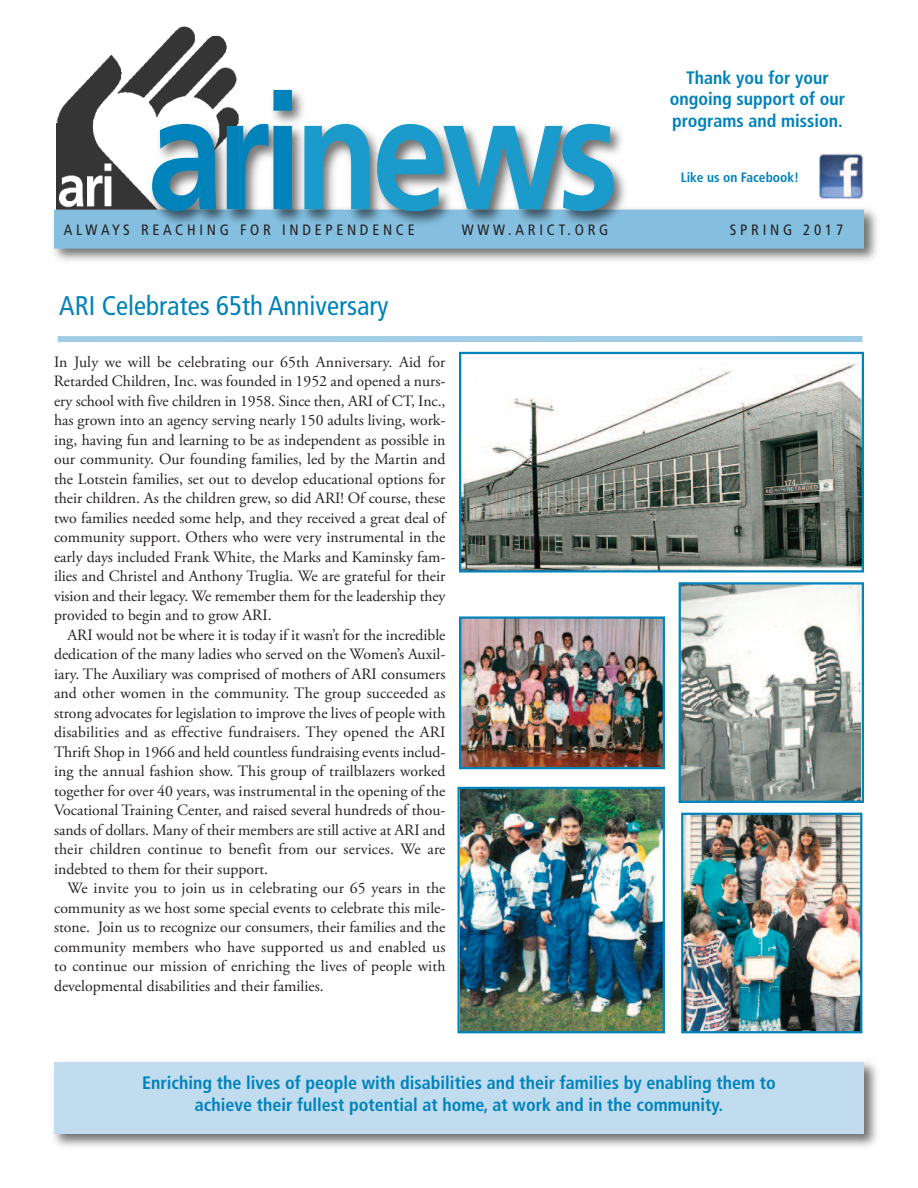
<style>
.page{position:relative;width:918px;height:1188px;background:#fff}
.page>*{position:absolute;margin:0;border:0;box-sizing:border-box;transform-origin:0 0}
.t1{font:700 162px "Frutiger LT Std";letter-spacing:-.05em;color:#1b9bcb;scale:.85 1}
.t2{font:condensed 27px "Frutiger LT Std";color:#0082ba}
.t3{font:700 condensed 18px/21.6px "Frutiger LT Std";color:#0082ba;text-align:center}
.t4{font:15.75px/19.5px "Adobe Garamond Pro";color:#231f20;text-align:justify}
.t5{font:condensed 15px "Frutiger LT Std";letter-spacing:.25em;color:#231f20}
.t6{font:700 condensed 13.5px "Frutiger LT Std";color:#0082ba}
.s1{color:#0082ba}
</style>
<div class="page">
<img style="left:53px;top:208px;width:824px;height:53px">
<div style="left:54px;top:210px;width:810px;height:39px;background:#85bfe0"></div>
<img style="left:56px;top:26px;width:171px;height:184px">
<img style="left:96px;top:66px;width:597px;height:195px">
<img style="left:53px;top:1061px;width:824px;height:86px">
<div style="left:54px;top:1062px;width:810px;height:72px;background:#c0dcee"></div>
<div style="left:820px;top:153px;width:44px;height:48px;background:#fdf8fa"></div>
<img style="left:820px;top:153px;width:44px;height:46px">
<img style="left:462px;top:619px;width:200px;height:147px">
<div style="left:459px;top:616px;width:206px;height:153px;border:2px solid #0082ba"></div>
<img style="left:462px;top:363px;width:399px;height:207px">
<div style="left:459px;top:352px;width:405px;height:221px;border:2px solid #0082ba"></div>
<img style="left:460px;top:790px;width:202px;height:240px">
<div style="left:457px;top:787px;width:208px;height:246px;border:2px solid #0082ba"></div>
<img style="left:682px;top:585px;width:179px;height:215px">
<div style="left:679px;top:582px;width:185px;height:221px;border:2px solid #0082ba"></div>
<img style="left:684px;top:816px;width:175px;height:214px">
<div style="left:681px;top:813px;width:181px;height:220px;border:2px solid #0082ba"></div>
<div style="left:58px;top:336px;width:804px;height:6px;background:#a0cce6"></div>
<p class="t3" style="left:670px;top:68px;width:177px">Thank you for your ongoing support of our programs and mission.</p>
<h1 class="t1" style="left:147px;top:88px;width:556px"><span class="s1">ari</span>news</h1>
<p class="t5" style="left:282px;top:224px;width:134px">I NDEPENDENCE</p>
<p class="t5" style="left:462px;top:224px;width:148px">WWW.ARICT.ORG</p>
<p class="t5" style="left:730px;top:224px;width:115px">SPRING 2017</p>
<p class="t6" style="left:681px;top:171px;width:120px">Like us on Facebook!</p>
<p class="t5" style="left:64px;top:224px;width:208px">ALWAYS REACHING FOR</p>
<h2 class="t2" style="left:59px;top:295px;width:331px">ARI Celebrates 65th Anniversary</h2>
<p class="t4" style="left:54px;top:353px;width:393px">In July we will be celebrating our 65th Anniversary. Aid for Retarded Children, Inc. was founded in 1952 and opened a nurs&shy;ery school with five children in 1958. Since then, ARI of CT, Inc., has grown into an agency serving nearly 150 adults living, work&shy;ing, having fun and learning to be as independent as possible in our community. Our founding families, led by the Martin and the Lotstein families, set out to develop educational options for their children. As the children grew, so did ARI! Of course, these two families needed some help, and they received a great deal of community support. Others who were very instrumental in the early days included Frank White, the Marks and Kaminsky fam&shy;ilies and Christel and Anthony Truglia. We are grateful for their vision and their legacy. We remember them for the leadership they provided to begin and to grow ARI.</p>
<p class="t4" style="left:54px;top:626px;width:393px;text-indent:14px">ARI would not be where it is today if it wasn’t for the incredible dedication of the many ladies who served on the Women’s Auxil&shy;iary. The Auxiliary was comprised of mothers of ARI consumers and other women in the community. The group succeeded as strong advocates for legislation to improve the lives of people with disabilities and as effective fundraisers. They opened the ARI Thrift Shop in 1966 and held countless fundraising events includ&shy;ing the annual fashion show. This group of trailblazers worked together for over 40 years, was instrumental in the opening of the Vocational Training Center, and raised several hundreds of thou&shy;sands of dollars. Many of their members are still active at ARI and their children continue to benefit from our services. We are indebted to them for their support.</p>
<p class="t4" style="left:54px;top:880px;width:393px;text-indent:14px">We invite you to join us in celebrating our 65 years in the community as we host some special events to celebrate this mile&shy;stone. Join us to recognize our consumers, their families and the community members who have supported us and enabled us to continue our mission of enriching the lives of people with developmental disabilities and their families.</p>
<p class="t3" style="left:142px;top:1073px;width:635px;line-height:22.5px">Enriching the lives of people with disabilities and their families by enabling them to achieve their fullest potential at home, at work and in the community.</p>
</div>
